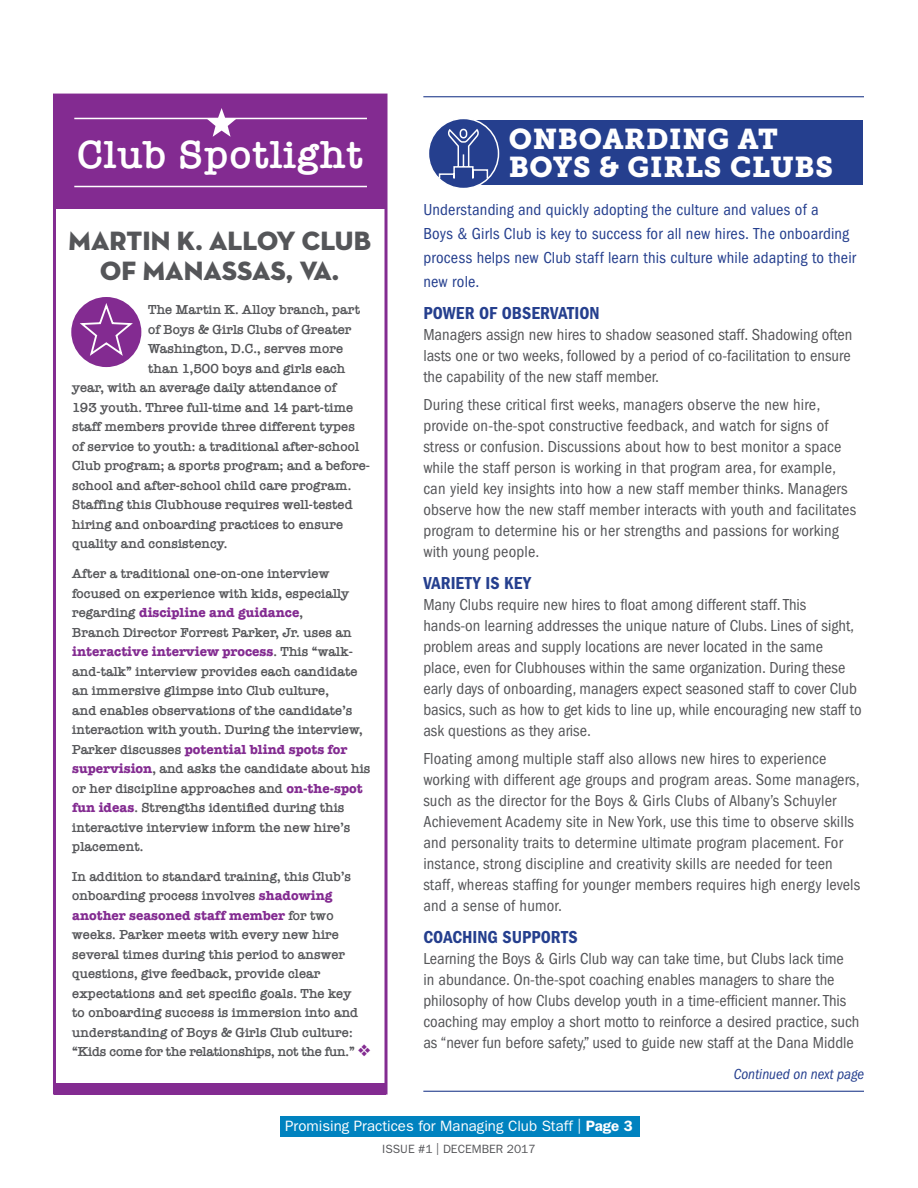
<style>
.page{position:relative;width:918px;height:1188px;background:#fff}
.page>*{position:absolute;margin:0;border:0;box-sizing:border-box;transform-origin:0 0}
.Club_Spotlight_Body{font:600 40.35px "American Typewriter";letter-spacing:.025em;color:#fff}
.HEader_Orange{font:28.5px "Museo Slab 900";letter-spacing:.025em;color:#fff}
.Body_Copy{font:27px/30px "Neutra Disp Titling";color:#555659;text-align:center}
.Subhead_navy{font:18px "ITC Franklin Gothic Std Dm Cd";color:#253f8e}
.Body_Copy-2{font:condensed 16.5px/21px "ITC Franklin Gothic Std";letter-spacing:.01em;color:#555659}
.Intro_Body_Copy{font:condensed 16.5px/24px "ITC Franklin Gothic Std";letter-spacing:.01em;color:#253f8e}
.t1{font:15px "ITC Franklin Gothic Std";color:#fff}
.Body_Copy-3{font:italic condensed 15px "ITC Franklin Gothic Std";color:#253f8e}
.Club_Spotlight_Body-2{font:600 13.5px/19.5px "American Typewriter";color:#555659}
.t2{font:12px "ITC Franklin Gothic Std";color:#555659}
.s1{font-weight:700;color:#832b91}
.s2{color:#832b91}
.s3{font-weight:600}
</style>
<div class="page">
<div style="left:54px;top:94px;width:332px;height:114px;background:#832b91"></div>
<div style="left:54px;top:1083px;width:332px;height:12px;background:#832b91"></div>
<div style="left:454px;top:120px;width:409px;height:65px;background:#253f8e"></div>
<div style="left:53px;top:94px;width:335px;height:1001px;border:3px solid #832b91"></div>
<svg style="left:428px;top:118px;width:71px;height:71px"></svg>
<div style="left:428px;top:118px;width:71px;height:71px;border:2px solid #fff;border-radius:50%"></div>
<svg style="left:438px;top:128px;width:51px;height:52px"></svg>
<hr style="left:423px;top:96px;width:441px;height:1px;background:#253f8e">
<hr style="left:423px;top:1091px;width:441px;height:1px;background:#253f8e">
<div style="left:71px;top:297px;width:70px;height:70px;background:#832b91;border-radius:50%"></div>
<svg style="left:77px;top:303px;width:58px;height:55px"></svg>
<svg style="left:207px;top:108px;width:29px;height:29px"></svg>
<hr style="left:74px;top:118px;width:293px;height:1px;background:#fff">
<hr style="left:74px;top:186px;width:293px;height:1px;background:#fff">
<div style="left:280px;top:1116px;width:359px;height:20px;background:#0082bf"></div>
<p class="Club_Spotlight_Body" style="left:78px;top:124px;width:287px">Club Spotlight</p>
<p class="Body_Copy" style="left:69px;top:226px;width:304px">MARTIN K. ALLOY CLUB<br>OF MANASSAS, VA.</p>
<p class="Club_Spotlight_Body-2" style="left:148px;top:300px;width:214px">The Martin K. Alloy branch, part</p>
<p class="Club_Spotlight_Body-2" style="left:148px;top:319px;width:205px">of Boys &amp; Girls Clubs of Greater</p>
<p class="Club_Spotlight_Body-2" style="left:148px;top:339px;width:197px">Washington, D.C., serves more</p>
<p class="Club_Spotlight_Body-2" style="left:148px;top:358px;width:199px">than 1,500 boys and girls each</p>
<p class="Club_Spotlight_Body-2" style="left:72px;top:378px;width:266px">year, with an average daily attendance of</p>
<p class="Club_Spotlight_Body-2" style="left:72px;top:397px;width:283px">193 youth. Three full-time and 14 part-time</p>
<p class="Club_Spotlight_Body-2" style="left:72px;top:417px;width:284px">staff members provide three different types</p>
<p class="Club_Spotlight_Body-2" style="left:72px;top:436px;width:289px">of service to youth: a traditional after-school</p>
<p class="Club_Spotlight_Body-2" style="left:72px;top:456px;width:299px">Club program; a sports program; and a before-</p>
<p class="Club_Spotlight_Body-2" style="left:72px;top:475px;width:281px">school and after-school child care program.</p>
<p class="Club_Spotlight_Body-2" style="left:72px;top:495px;width:282px">Staffing this Clubhouse requires well-tested</p>
<p class="Club_Spotlight_Body-2" style="left:72px;top:514px;width:272px">hiring and onboarding practices to ensure</p>
<p class="Club_Spotlight_Body-2" style="left:72px;top:534px;width:157px">quality and consistency.</p>
<p class="Club_Spotlight_Body-2" style="left:72px;top:564px;width:300px">After a traditional one-on-one interview focused on experience with kids, especially regarding <span class="s1">discipline and guidance</span>,<br>Branch Director Forrest Parker, Jr. uses an <span class="s1">interactive interview process</span>. This “walk&shy;and-talk” interview provides each candidate an immersive glimpse into Club culture,<br>and enables observations of the candidate’s interaction with youth. During the interview, Parker discusses <span class="s1">potential blind spots for supervision</span>, and asks the candidate about his or her discipline approaches and <span class="s1">on-the-spot fun ideas</span>. Strengths identified during this interactive interview inform the new hire’s placement.</p>
<p class="Club_Spotlight_Body-2" style="left:72px;top:866px;width:300px">In addition to standard training, this Club’s onboarding process involves <span class="s1">shadowing another seasoned staff member</span> for two weeks. Parker meets with every new hire several times during this period to answer questions, give feedback, provide clear expectations and set specific goals. The key<br>to onboarding success is immersion into and understanding of Boys &amp; Girls Club culture: “Kids come for the relationships, not the fun.” <span class="s2">❖</span></p>
<p class="HEader_Orange" style="left:509px;top:122px;width:271px">ONBOARDING AT</p>
<p class="HEader_Orange" style="left:509px;top:150px;width:326px">BOYS &amp; GIRLS CLUBS</p>
<p class="Intro_Body_Copy" style="left:423px;top:197px;width:434px">Understanding and quickly adopting the culture and values of a<br>Boys &amp; Girls Club is key to success for all new hires. The onboarding process helps new Club staff learn this culture while adapting to their new role.</p>
<p class="Subhead_navy" style="left:423px;top:303px;width:178px">POWER OF OBSERVATION</p>
<p class="Body_Copy-2" style="left:423px;top:324px;width:431px;text-align:justify">Managers assign new hires to shadow seasoned staff. Shadowing often lasts one or two weeks, followed by a period of co-facilitation to ensure the capability of the new staff member.</p>
<p class="Body_Copy-2" style="left:423px;top:394px;width:434px">During these critical first weeks, managers observe the new hire, provide on-the-spot constructive feedback, and watch for signs of stress or confusion. Discussions about how to best monitor a space while the staff person is working in that program area, for example, can yield key insights into how a new staff member thinks. Managers observe how the new staff member interacts with youth and facilitates program to determine his or her strengths and passions for working with young people.</p>
<p class="Subhead_navy" style="left:423px;top:573px;width:109px">VARIETY IS KEY</p>
<p class="Body_Copy-2" style="left:423px;top:594px;width:440px">Many Clubs require new hires to float among different staff. This hands-on learning addresses the unique nature of Clubs. Lines of sight, problem areas and supply locations are never located in the same place, even for Clubhouses within the same organization. During these early days of onboarding, managers expect seasoned staff to cover Club basics, such as how to get kids to line up, while encouraging new staff to ask questions as they arise.</p>
<p class="Body_Copy-2" style="left:423px;top:748px;width:438px">Floating among multiple staff also allows new hires to experience working with different age groups and program areas. Some managers, such as the director for the Boys &amp; Girls Clubs of Albany’s Schuyler Achievement Academy site in New York, use this time to observe skills and personality traits to determine ultimate program placement. For instance, strong discipline and creativity skills are needed for teen staff, whereas staffing for younger members requires high energy levels and a sense of humor.</p>
<p class="Subhead_navy" style="left:423px;top:927px;width:156px">COACHING SUPPORTS</p>
<p class="Body_Copy-2" style="left:423px;top:948px;width:438px">Learning the Boys &amp; Girls Club way can take time, but Clubs lack time<br>in abundance. On-the-spot coaching enables managers to share the philosophy of how Clubs develop youth in a time-efficient manner. This coaching may employ a short motto to reinforce a desired practice, such as “never fun before safety,” used to guide new staff at the Dana Middle</p>
<p class="Body_Copy-3" style="left:734px;top:1066px;width:132px">Continued on next page</p>
<p class="t1" style="left:285px;top:1117px;width:349px">Promising Practices for Managing Club Staff | <span class="s3">Page 3</span></p>
<p class="t2" style="left:382px;top:1142px;width:155px">ISSUE #1 | DECEMBER 2017</p>
</div>
